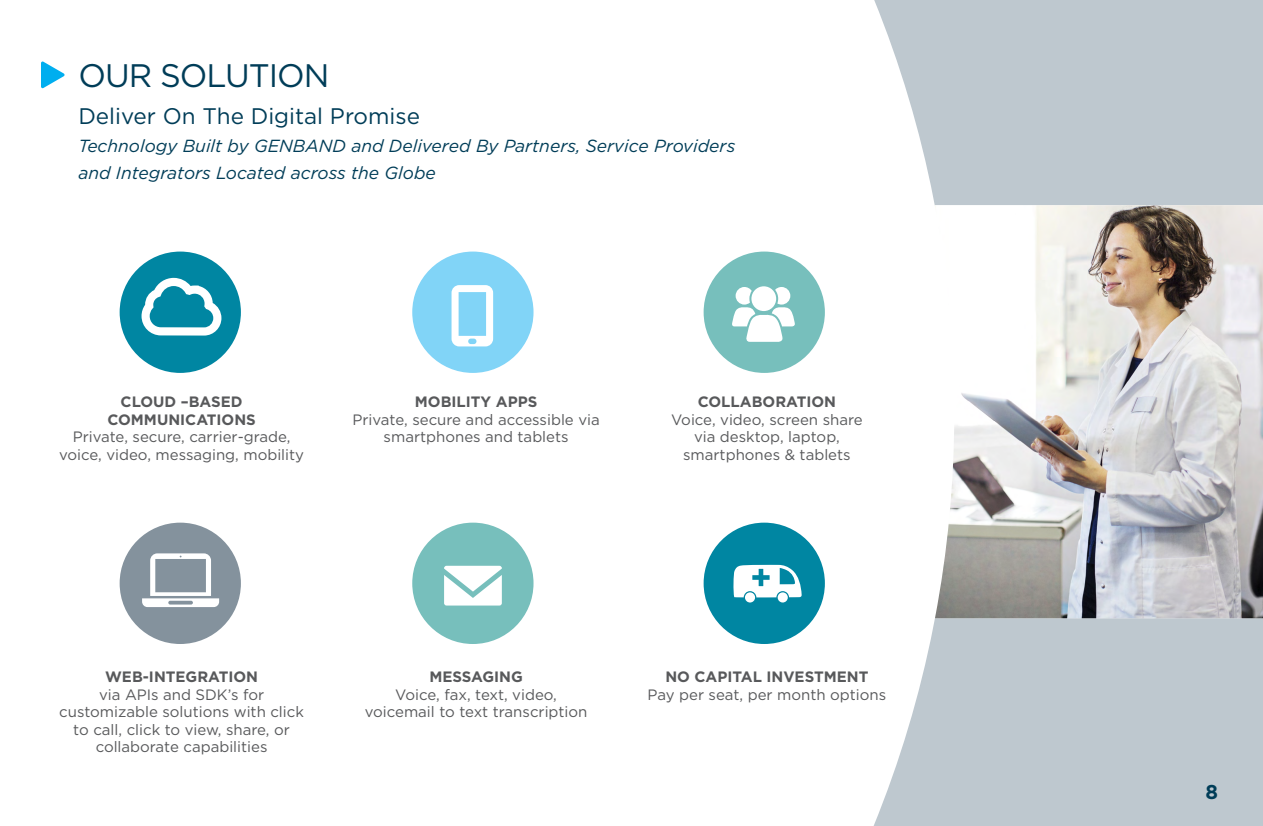
<style>
.page{position:relative;width:1263px;height:826px;background:#fff}
.page>*{position:absolute;margin:0;border:0;box-sizing:border-box;transform-origin:0 0}
.t1{font:32.5px "Gotham";letter-spacing:-.03em;color:#003d58}
.t2{font:22.5px "Gotham";color:#003d58}
.t3{font:700 20px "Gotham";color:#003d58}
.t4{font:italic 17.5px/27.5px "Gotham";color:#003d58}
.t5{font:15px/17.5px "Gotham";color:#58595b;text-align:center}
.t6{font:700 15px/17.5px "Gotham";color:#58595b;text-align:center}
</style>
<div class="page">
<svg style="left:874px;top:0;width:388px;height:825px;fill:#bec8cf"></svg>
<div style="left:917px;top:205px;width:345px;height:413px;background:#fff"></div>
<img style="left:935px;top:205px;width:327px;height:413px">
<div style="left:120px;top:251px;width:121px;height:121px;background:#0086a2;border-radius:50%"></div>
<svg style="left:141px;top:278px;width:80px;height:57px"></svg>
<div style="left:412px;top:251px;width:121px;height:121px;background:#81d4f7;border-radius:50%"></div>
<div style="left:703px;top:251px;width:122px;height:121px;background:#77bfbc;border-radius:50%"></div>
<svg style="left:732px;top:287px;width:63px;height:55px"></svg>
<svg style="left:451px;top:285px;width:42px;height:61px"></svg>
<div style="left:120px;top:522px;width:121px;height:121px;background:#84929d;border-radius:50%"></div>
<div style="left:412px;top:522px;width:121px;height:121px;background:#77bfbc;border-radius:50%"></div>
<div style="left:703px;top:522px;width:122px;height:121px;background:#0086a2;border-radius:50%"></div>
<svg style="left:142px;top:553px;width:77px;height:53px"></svg>
<div style="left:777px;top:592px;width:10px;height:10px;background:#fff;border-radius:50%"></div>
<div style="left:745px;top:592px;width:10px;height:10px;background:#fff;border-radius:50%"></div>
<svg style="left:733px;top:564px;width:69px;height:33px"></svg>
<svg style="left:444px;top:565px;width:58px;height:40px;background:#e6f3f2"></svg>
<svg style="left:41px;top:61px;width:24px;height:27px"></svg>
<h1 class="t1" style="left:78px;top:58px;width:253px">OUR SOLUTION</h1>
<h2 class="t2" style="left:78px;top:104px;width:343px">Deliver On The Digital Promise</h2>
<p class="t4" style="left:78px;top:132px;width:658px">Technology Built by GENBAND and Delivered By Partners, Service Providers and Integrators Located across the Globe</p>
<p class="t6" style="left:107px;top:392px;width:150px">CLOUD –BASED<br>COMMUNICATIONS</p>
<p class="t5" style="left:59px;top:427px;width:246px">Private, secure, carrier-grade, voice, video, messaging, mobility</p>
<p class="t6" style="left:415px;top:392px;width:124px">MOBILITY APPS</p>
<p class="t5" style="left:352px;top:410px;width:249px">Private, secure and accessible via smartphones and tablets</p>
<p class="t6" style="left:698px;top:392px;width:140px">COLLABORATION</p>
<p class="t5" style="left:671px;top:410px;width:193px">Voice, video, screen share via desktop, laptop, smartphones &amp; tablets</p>
<p class="t6" style="left:105px;top:667px;width:154px">WEB-INTEGRATION</p>
<p class="t5" style="left:59px;top:685px;width:246px">via APIs and SDK’s for customizable solutions with click to call, click to view, share, or collaborate capabilities</p>
<p class="t6" style="left:429px;top:667px;width:95px">MESSAGING</p>
<p class="t5" style="left:365px;top:685px;width:224px">Voice, fax, text, video, voicemail to text transcription</p>
<p class="t6" style="left:665px;top:667px;width:205px">NO CAPITAL INVESTMENT</p>
<p class="t5" style="left:647px;top:685px;width:240px">Pay per seat, per month options</p>
<h3 class="t3" style="left:1205px;top:779px;width:14px">8</h3>
</div>
